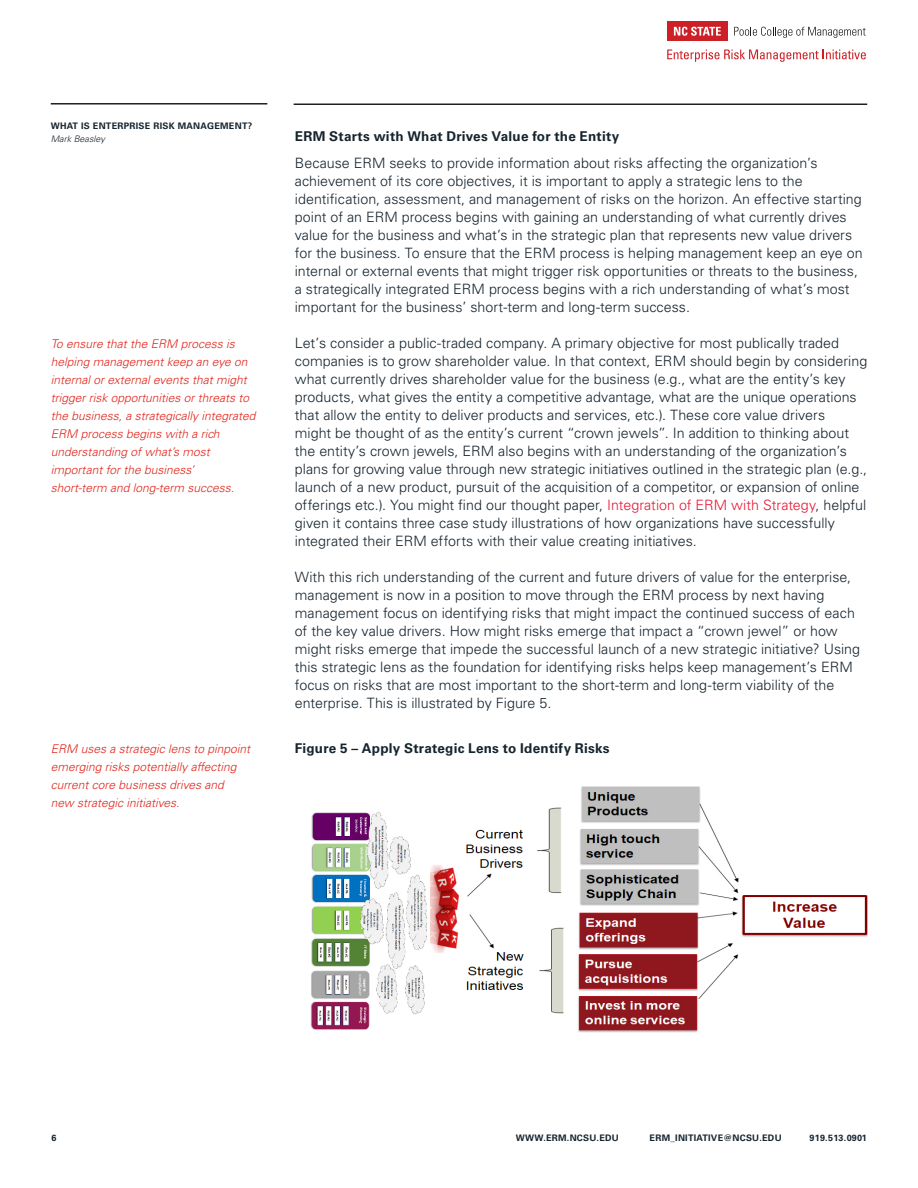
<style>
.page{position:relative;width:918px;height:1188px;background:#fff}
.page>*{position:absolute;margin:0;border:0;box-sizing:border-box;transform-origin:0 0}
.Body_Text{font:300 14.25px/18px "Univers LT Std";color:#16242e}
.Body_Text_bold{font:700 13.5px "Univers LT Std";letter-spacing:.02em;color:#16242e}
.Legend_Text_-_Align{font:italic 300 12px/18px "Univers LT Std";color:#e1251b}
.Byline-_Align_Left{font:700 9px "Univers LT Std";letter-spacing:.03em;color:#16242e}
.Footer_Text{font:italic 300 9px "Univers LT Std";color:#16242e}
.s1{color:#e51836}
</style>
<div class="page">
<div style="left:667px;top:22px;width:61px;height:19px;background:#cd2026"></div>
<svg style="left:674px;top:27px;width:47px;height:9px"></svg>
<svg style="left:734px;top:27px;width:132px;height:11px"></svg>
<svg style="left:667px;top:50px;width:199px;height:12px"></svg>
<hr style="left:294px;top:104px;width:573px;height:1px;background:#231f20">
<hr style="left:51px;top:103px;width:216px;height:2px;background:#231f20">
<img style="left:310px;top:786px;width:557px;height:247px">
<p class="Byline-_Align_Left" style="left:51px;top:121px;width:203px">WHAT IS ENTERPRISE RISK MANAGEMENT?</p>
<p class="Footer_Text" style="left:51px;top:133px;width:56px">Mark Beasley</p>
<p class="Legend_Text_-_Align" style="left:51px;top:335px;width:206px">To ensure that the ERM process is helping management keep an eye on internal or external events that might trigger risk opportunities or threats to the business, a strategically integrated ERM process begins with a rich understanding of what’s most important for the business’<br>short-term and long-term success.</p>
<p class="Legend_Text_-_Align" style="left:51px;top:740px;width:201px">ERM uses a strategic lens to pinpoint emerging risks potentially affecting current core business drives and<br>new strategic initiatives.</p>
<p class="Body_Text_bold" style="left:295px;top:128px;width:326px">ERM Starts with What Drives Value for the Entity</p>
<p class="Body_Text" style="left:295px;top:154px;width:569px">Because ERM seeks to provide information about risks affecting the organization’s achievement of its core objectives, it is important to apply a strategic lens to the identification, assessment, and management of risks on the horizon. An effective starting point of an ERM process begins with gaining an understanding of what currently drives value for the business and what’s in the strategic plan that represents new value drivers for the business. To ensure that the ERM process is helping management keep an eye on internal or external events that might trigger risk opportunities or threats to the business, a strategically integrated ERM process begins with a rich understanding of what’s most important for the business’ short-term and long-term success.</p>
<p class="Body_Text" style="left:295px;top:334px;width:574px">Let’s consider a public-traded company. A primary objective for most publically traded companies is to grow shareholder value. In that context, ERM should begin by considering what currently drives shareholder value for the business (e.g., what are the entity’s key products, what gives the entity a competitive advantage, what are the unique operations that allow the entity to deliver products and services, etc.). These core value drivers<br>might be thought of as the entity’s current “crown jewels”. In addition to thinking about the entity’s crown jewels, ERM also begins with an understanding of the organization’s plans for growing value through new strategic initiatives outlined in the strategic plan (e.g., launch of a new product, pursuit of the acquisition of a competitor, or expansion of online offerings etc.). You might find our thought paper, <span class="s1">Integration of ERM with Strategy</span>, helpful given it contains three case study illustrations of how organizations have successfully integrated their ERM efforts with their value creating initiatives.</p>
<p class="Body_Text" style="left:295px;top:568px;width:567px">With this rich understanding of the current and future drivers of value for the enterprise, management is now in a position to move through the ERM process by next having management focus on identifying risks that might impact the continued success of each of the key value drivers. How might risks emerge that impact a “crown jewel” or how might risks emerge that impede the successful launch of a new strategic initiative? Using this strategic lens as the foundation for identifying risks helps keep management’s ERM focus on risks that are most important to the short-term and long-term viability of the enterprise. This is illustrated by Figure 5.</p>
<p class="Body_Text_bold" style="left:295px;top:740px;width:316px">Figure 5 – Apply Strategic Lens to Identify Risks</p>
<p class="Byline-_Align_Left" style="left:51px;top:1132px;width:7px">6</p>
<p class="Byline-_Align_Left" style="left:516px;top:1132px;width:104px">WWW.ERM.NCSU.EDU</p>
<p class="Byline-_Align_Left" style="left:650px;top:1132px;width:134px">ERM_INITIATIVE@NCSU.EDU</p>
<p class="Byline-_Align_Left" style="left:810px;top:1132px;width:59px">919.513.0901</p>
</div>
